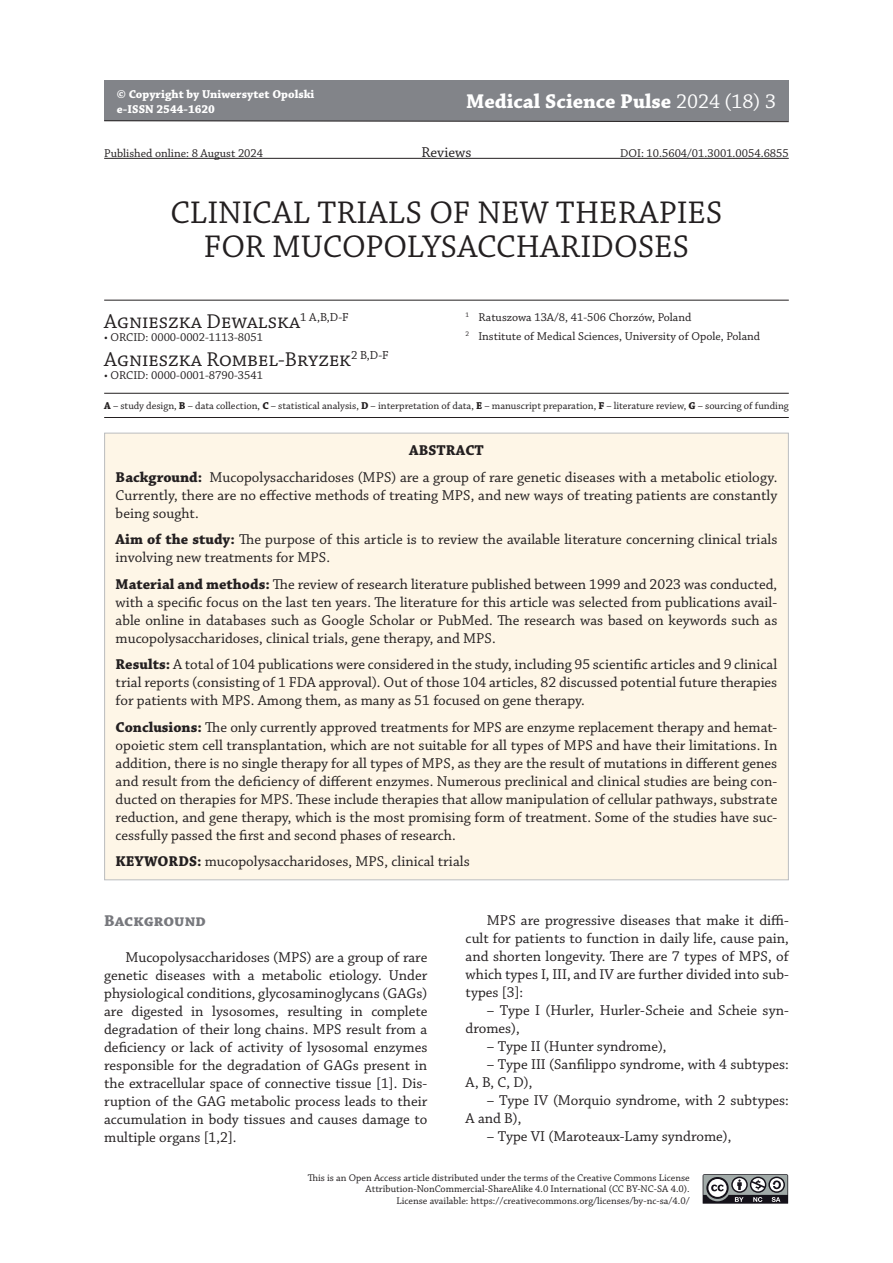
<style>
.page{position:relative;width:893px;height:1263px;background:#fff}
.page>*{position:absolute;margin:0;border:0;box-sizing:border-box;transform-origin:0 0}
.t1{font:33px "Chaparral Pro";letter-spacing:.09em;color:#231f20}
.t2{font:21px "Chaparral Pro";color:#231f20}
.t3{font:700 21px "Chaparral Pro";color:#fff}
.t4{font:700 16.5px "Chaparral Pro";color:#77787d}
.t5{font:15px/18px "Chaparral Pro";color:#231f20;text-align:justify}
.t6{font:700 15px "Chaparral Pro";color:#231f20}
.t7{font:12px/18.6px "Chaparral Pro";color:#231f20}
.t8{font:700 12px/14.4px "Chaparral Pro";color:#fff}
.t9{font:10.5px "Chaparral Pro";color:#231f20}
.t10{font:10.2px/11.2px "Chaparral Pro";color:#231f20;text-align:right}
.s1{font-weight:400}
.s2{font-weight:700}
</style>
<div class="page">
<svg style="left:703px;top:1174px;width:85px;height:30px;background:#797a7d"></svg>
<div style="left:104px;top:81px;width:685px;height:40px;background:#828489"></div>
<svg style="left:104px;top:120px;width:685px;height:2px"></svg>
<hr style="left:104px;top:158px;width:685px;height:1px;background:#231f20">
<hr style="left:104px;top:300px;width:685px;height:1px;background:#231f20">
<hr style="left:104px;top:393px;width:685px;height:1px;background:#231f20">
<hr style="left:104px;top:417px;width:685px;height:1px;background:#231f20">
<div style="left:105px;top:433px;width:683px;height:447px;background:#fef6e7"></div>
<p class="t8" style="left:117px;top:88px;width:199px">© Copyright by Uniwersytet Opolski e-ISSN 2544-1620</p>
<h2 class="t3" style="left:466px;top:89px;width:311px">Medical Science Pulse <span class="s1">2024 (18) 3</span></h2>
<p class="t7" style="left:104px;top:144px;width:160px">Published online: 8 August 2024</p>
<p class="t5" style="left:422px;top:144px;width:51px">Reviews</p>
<p class="t7" style="left:620px;top:144px;width:170px">DOI: 10.5604/01.3001.0054.6855</p>
<h1 class="t1" style="left:171px;top:194px;width:38px">Clinical</h1>
<h1 class="t1" style="left:317px;top:194px;width:56px">trials</h1>
<h1 class="t1" style="left:429px;top:194px;width:291px">of new therapies</h1>
<h1 class="t1" style="left:204px;top:228px;width:90px">for mucopolysaccha</h1>
<h1 class="t1" style="left:560px;top:228px;width:39px">ridos</h1>
<h1 class="t1" style="left:654px;top:228px;width:33px">es</h1>
<h2 class="t2" style="left:104px;top:310px;width:245px">Agnieszka Dewalska<sup>1</sup> <sup>A,B,D-F</sup></h2>
<p class="t7" style="left:104px;top:328px;width:160px">• ORCID: 0000-0002-1113-8051</p>
<h2 class="t2" style="left:104px;top:348px;width:285px">Agnieszka Rombel-Bryzek<sup>2</sup> <sup>B,D-F</sup></h2>
<p class="t7" style="left:104px;top:366px;width:160px">• ORCID: 0000-0001-8790-3541</p>
<p class="t7" style="left:466px;top:309px;width:296px"><sup>1</sup> Ratuszowa 13A/8, 41-506 Chorzów, Poland<br><sup>2</sup> Institute of Medical Sciences, University of Opole, Poland</p>
<p class="t9" style="left:104px;top:399px;width:686px"><span class="s2">A</span> – study design, <span class="s2">B</span> – data collection, <span class="s2">C</span> – statistical analysis, <span class="s2">D</span> – interpretation of data, <span class="s2">E</span> – manuscript preparation, <span class="s2">F</span> – literature review, <span class="s2">G</span> – sourcing of funding</p>
<p class="t5" style="left:116px;top:438px;width:663px;line-height:26.5px;text-align:center"><span class="s2">ABSTRACT<br>Background:</span> Mucopolysaccharidoses (MPS) are a group of rare genetic diseases with a metabolic etiology.</p>
<p class="t5" style="left:116px;top:487px;width:663px">Currently, there are no effective methods of treating MPS, and new ways of treating patients are constantly being sought.</p>
<p class="t5" style="left:116px;top:531px;width:663px"><span class="s2">Aim of the study:</span> The purpose of this article is to review the available literature concerning clinical trials involving new treatments for MPS.</p>
<p class="t5" style="left:116px;top:576px;width:663px"><span class="s2">Material and methods:</span> The review of research literature published between 1999 and 2023 was conducted, with a specific focus on the last ten years. The literature for this article was selected from publications avail&shy;able online in databases such as Google Scholar or PubMed. The research was based on keywords such as mucopolysaccharidoses, clinical trials, gene therapy, and MPS.</p>
<p class="t5" style="left:116px;top:656px;width:663px"><span class="s2">Results:</span> A total of 104 publications were considered in the study, including 95 scientific articles and 9 clinical trial reports (consisting of 1 FDA approval). Out of those 104 articles, 82 discussed potential future therapies for patients with MPS. Among them, as many as 51 focused on gene therapy.</p>
<p class="t5" style="left:116px;top:719px;width:663px"><span class="s2">Conclusions:</span> The only currently approved treatments for MPS are enzyme replacement therapy and hemat&shy;opoietic stem cell transplantation, which are not suitable for all types of MPS and have their limitations. In addition, there is no single therapy for all types of MPS, as they are the result of mutations in different genes and result from the deficiency of different enzymes. Numerous preclinical and clinical studies are being con&shy;ducted on therapies for MPS. These include therapies that allow manipulation of cellular pathways, substrate reduction, and gene therapy, which is the most promising form of treatment. Some of the studies have suc&shy;cessfully passed the first and second phases of research.</p>
<p class="t6" style="left:116px;top:853px;width:53px">Keywords</p>
<p class="t5" style="left:197px;top:853px;width:274px"><span class="s2">:</span> mucopolysaccharidoses, MPS, clinical trials</p>
<p class="t4" style="left:104px;top:911px;width:103px">Background</p>
<p class="t5" style="left:104px;top:949px;width:325px;text-indent:21px">Mucopolysaccharidoses (MPS) are a group of rare genetic diseases with a metabolic etiology. Under physiological conditions, glycosaminoglycans (GAGs) are digested in lysosomes, resulting in complete degradation of their long chains. MPS result from a deficiency or lack of activity of lysosomal enzymes responsible for the degradation of GAGs present in the extracellular space of connective tissue [1]. Dis&shy;ruption of the GAG metabolic process leads to their accumulation in body tissues and causes damage to multiple organs [1,2].</p>
<p class="t5" style="left:466px;top:912px;width:325px;text-indent:21px">MPS are progressive diseases that make it diffi&shy;cult for patients to function in daily life, cause pain, and shorten longevity. There are 7 types of MPS, of which types I, III, and IV are further divided into sub&shy;types [3]:</p>
<p class="t5" style="left:466px;top:1002px;width:325px;text-indent:21px">– Type I (Hurler, Hurler-Scheie and Scheie syn&shy;dromes),</p>
<p class="t5" style="left:487px;top:1038px;width:181px">– Type II (Hunter syndrome),</p>
<p class="t5" style="left:466px;top:1056px;width:325px;text-indent:21px">– Type III (Sanfilippo syndrome, with 4 subtypes:<br>A, B, C, D),</p>
<p class="t5" style="left:466px;top:1092px;width:325px;text-indent:21px">– Type IV (Morquio syndrome, with 2 subtypes:<br>A and B),</p>
<p class="t5" style="left:487px;top:1128px;width:246px">– Type VI (Maroteaux-Lamy syndrome),</p>
<p class="t10" style="left:308px;top:1173px;width:384px">This is an Open Access article distributed under the terms of the Creative Commons License<br>Attribution-NonCommercial-ShareAlike 4.0 International (CC BY-NC-SA 4.0).<br>License available: https://creativecommons.org/licenses/by-nc-sa/4.0/</p>
</div>
